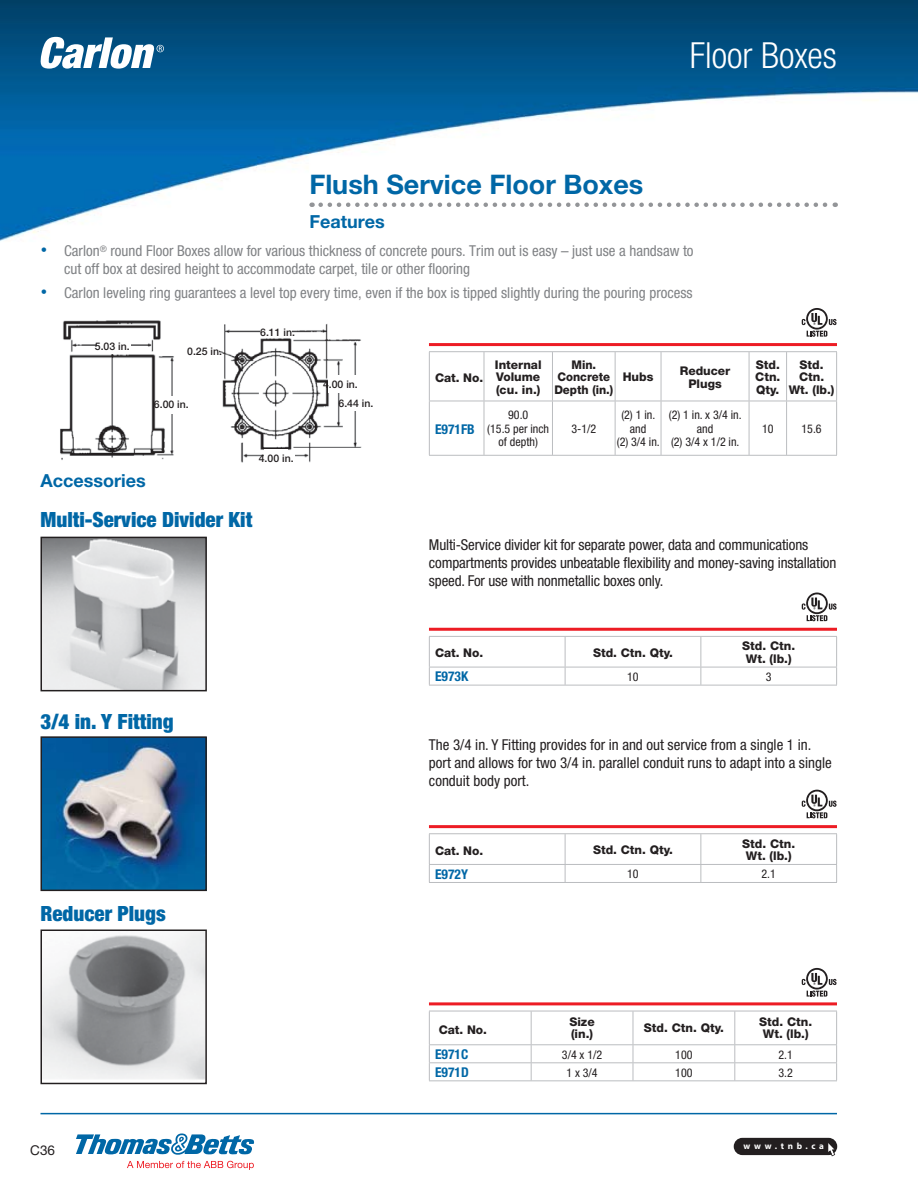
<style>
.page{position:relative;width:918px;height:1188px;background:#fff}
.page>*{position:absolute;margin:0;border:0;box-sizing:border-box;transform-origin:0 0}
.t1{font:300 condensed 36px "Helvetica Neue LT Std";color:#fff}
.t2{font:700 27px "Helvetica Neue LT Std";color:#0067a6}
.t3{font:900 condensed 21px "Helvetica Neue LT Std";color:#0067a6}
.t4{font:700 18px "Helvetica Neue LT Std";color:#0067a6}
.t5{font:condensed 15px/18px "Helvetica Neue LT Std";letter-spacing:-.01em;color:#231f20}
.t6{font:condensed 15px/18px "Helvetica Neue LT Std";color:#808285}
.t7{font:700 condensed 13.5px "Helvetica Neue LT Std";color:#0067a6}
.t8{font:13.5px "Helvetica Neue LT Std";color:#231f20}
.t9{font:800 12px/12.6px "Helvetica Neue LT Std";color:#231f20}
.t10{font:condensed 12px/13.5px "Helvetica Neue LT Std";color:#231f20;text-align:center}
.t11{font:800 12px/12.6px "Helvetica Neue LT Std";color:#231f20;text-align:center;scale:.95 1}
.t12{font:500 10.5px "Helvetica Neue LT Std";color:#231f20}
.t13{font:700 9px "Myriad Pro";letter-spacing:.4em;color:#fff}
.s1{font-family:"Arial";font-stretch:normal;font-size:18px;color:#0067a6}
</style>
<div class="page">
<div style="left:734px;top:1138px;width:103px;height:17px;background:#231f20;border-radius:9px"></div>
<svg style="left:827px;top:1143px;width:8px;height:13px"></svg>
<img style="left:0;top:0;width:918px;height:241px">
<hr style="left:40px;top:1113px;width:797px;height:1px;background:#0067a6">
<img style="left:219px;top:324px;width:143px;height:139px">
<div style="left:260px;top:321px;width:32px;height:16px;background:#fff"></div>
<div style="left:328px;top:375px;width:31px;height:17px;background:#fff"></div>
<div style="left:345px;top:393px;width:18px;height:18px;background:#fff"></div>
<img style="left:60px;top:320px;width:114px;height:140px">
<div style="left:97px;top:337px;width:34px;height:17px;background:#fff"></div>
<div style="left:160px;top:396px;width:34px;height:18px;background:#fff"></div>
<div style="left:264px;top:450px;width:24px;height:15px;background:#fff"></div>
<div style="left:264px;top:452px;width:31px;height:13px;background:#fff"></div>
<img style="left:43px;top:540px;width:161px;height:148px">
<div style="left:40px;top:537px;width:167px;height:154px;border:2px solid #231f20"></div>
<img style="left:43px;top:739px;width:161px;height:149px">
<div style="left:40px;top:736px;width:167px;height:155px;border:2px solid #231f20"></div>
<img style="left:43px;top:933px;width:161px;height:147px">
<div style="left:40px;top:930px;width:167px;height:154px;border:2px solid #231f20"></div>
<svg style="left:127px;top:1161px;width:127px;height:9px"></svg>
<svg style="left:76px;top:1133px;width:178px;height:22px"></svg>
<svg style="left:802px;top:308px;width:35px;height:29px"></svg>
<hr style="left:429px;top:343px;width:408px;height:3px;background:#ed1c24">
<svg style="left:430px;top:352px;width:406px;height:103px"></svg>
<hr style="left:429px;top:352px;width:1px;height:49px;background:#bbbdc0">
<hr style="left:429px;top:351px;width:408px;height:1px;background:#bbbdc0">
<hr style="left:484px;top:352px;width:1px;height:49px;background:#bbbdc0">
<hr style="left:552px;top:352px;width:1px;height:49px;background:#bbbdc0">
<hr style="left:615px;top:352px;width:1px;height:49px;background:#bbbdc0">
<hr style="left:661px;top:352px;width:1px;height:49px;background:#bbbdc0">
<hr style="left:749px;top:352px;width:1px;height:49px;background:#bbbdc0">
<hr style="left:786px;top:352px;width:1px;height:49px;background:#bbbdc0">
<hr style="left:836px;top:352px;width:1px;height:49px;background:#bbbdc0">
<hr style="left:429px;top:401px;width:1px;height:54px;background:#bbbdc0">
<hr style="left:429px;top:401px;width:408px;height:1px;background:#bbbdc0">
<hr style="left:484px;top:401px;width:1px;height:54px;background:#bbbdc0">
<hr style="left:552px;top:401px;width:1px;height:54px;background:#bbbdc0">
<hr style="left:615px;top:401px;width:1px;height:54px;background:#bbbdc0">
<hr style="left:661px;top:401px;width:1px;height:54px;background:#bbbdc0">
<hr style="left:749px;top:401px;width:1px;height:54px;background:#bbbdc0">
<hr style="left:786px;top:401px;width:1px;height:54px;background:#bbbdc0">
<hr style="left:836px;top:401px;width:1px;height:54px;background:#bbbdc0">
<hr style="left:429px;top:455px;width:408px;height:1px;background:#bbbdc0">
<hr style="left:429px;top:628px;width:408px;height:3px;background:#ed1c24">
<svg style="left:429px;top:636px;width:408px;height:49px"></svg>
<hr style="left:429px;top:685px;width:408px;height:1px;background:#bbbdc0">
<hr style="left:429px;top:825px;width:408px;height:3px;background:#ed1c24">
<hr style="left:429px;top:833px;width:408px;height:1px;background:#bbbdc0">
<svg style="left:429px;top:834px;width:408px;height:48px"></svg>
<hr style="left:429px;top:882px;width:408px;height:1px;background:#bbbdc0">
<hr style="left:429px;top:1002px;width:408px;height:3px;background:#ed1c24">
<svg style="left:429px;top:1011px;width:408px;height:69px"></svg>
<hr style="left:429px;top:1080px;width:408px;height:1px;background:#bbbdc0">
<svg style="left:802px;top:593px;width:35px;height:28px"></svg>
<svg style="left:802px;top:790px;width:35px;height:28px"></svg>
<svg style="left:802px;top:968px;width:35px;height:29px"></svg>
<svg style="left:321px;top:203px;width:515px;height:4px"></svg>
<svg style="left:39px;top:37px;width:125px;height:32px"></svg>
<h2 class="t2" style="left:309px;top:175px;width:336px">Flush Service Floor Boxes</h2>
<p class="t4" style="left:309px;top:216px;width:77px">Features</p>
<h1 class="t1" style="left:690px;top:42px;width:149px">Floor Boxes</h1>
<p class="t6" style="left:64px;top:244px;width:631px;text-indent:-23px"><span class="s1">•</span> Carlon<sup>®</sup> round Floor Boxes allow for various thickness of concrete pours. Trim out is easy – just use a handsaw to cut off box at desired height to accommodate carpet, tile or other flooring</p>
<p class="t6" style="left:41px;top:286px;width:653px"><span class="s1">•</span> Carlon leveling ring guarantees a level top every time, even if the box is tipped slightly during the pouring process</p>
<p class="t12" style="left:95px;top:342px;width:36px">5.03 in.</p>
<p class="t12" style="left:187px;top:347px;width:36px">0.25 in.</p>
<p class="t12" style="left:154px;top:400px;width:36px">6.00 in.</p>
<p class="t4" style="left:40px;top:474px;width:107px">Accessories</p>
<p class="t12" style="left:260px;top:329px;width:36px">6.11 in.</p>
<p class="t12" style="left:259px;top:455px;width:36px">4.00 in.</p>
<h3 class="t3" style="left:40px;top:512px;width:213px">Multi-Service Divider Kit</h3>
<p class="t12" style="left:323px;top:381px;width:36px">4.00 in.</p>
<p class="t12" style="left:339px;top:399px;width:36px">6.44 in.</p>
<h3 class="t3" style="left:40px;top:714px;width:135px">3/4 in. Y Fitting</h3>
<h3 class="t3" style="left:40px;top:907px;width:127px">Reducer Plugs</h3>
<p class="t8" style="left:30px;top:1142px;width:26px">C36</p>
<p class="t9" style="left:435px;top:373px;width:50px">Cat. No.</p>
<p class="t9" style="left:495px;top:359px;width:48px;text-align:justify">Internal Volume (cu. in.)</p>
<p class="t11" style="left:554px;top:359px;width:64px">Min.<br>Concrete<br>Depth (in.)</p>
<p class="t9" style="left:623px;top:372px;width:32px">Hubs</p>
<p class="t9" style="left:680px;top:366px;width:52px;text-align:center">Reducer<br>Plugs</p>
<p class="t9" style="left:755px;top:359px;width:27px;text-align:justify">Std.<br>Ctn.<br>Qty.</p>
<p class="t9" style="left:789px;top:359px;width:47px;text-align:center">Std.<br>Ctn.<br>Wt. (lb.)</p>
<p class="t7" style="left:435px;top:424px;width:41px">E971FB</p>
<p class="t10" style="left:487px;top:410px;width:63px">90.0<br>(15.5 per inch of depth)</p>
<p class="t10" style="left:571px;top:423px;width:26px">3-1/2</p>
<p class="t10" style="left:617px;top:410px;width:45px">(2) 1 in. and<br>(2) 3/4 in.</p>
<p class="t10" style="left:669px;top:410px;width:74px">(2) 1 in. x 3/4 in. and<br>(2) 3/4 x 1/2 in.</p>
<p class="t10" style="left:762px;top:423px;width:13px">10</p>
<p class="t10" style="left:802px;top:423px;width:22px">15.6</p>
<p class="t5" style="left:429px;top:538px;width:409px">Multi-Service divider kit for separate power, data and communications compartments provides unbeatable flexibility and money-saving installation speed. For use with nonmetallic boxes only.</p>
<p class="t9" style="left:435px;top:648px;width:50px">Cat. No.</p>
<p class="t9" style="left:593px;top:647px;width:81px">Std. Ctn. Qty.</p>
<p class="t9" style="left:742px;top:641px;width:54px">Std. Ctn.<br>Wt. (lb.)</p>
<p class="t7" style="left:435px;top:672px;width:35px">E973K</p>
<p class="t10" style="left:627px;top:671px;width:13px">10</p>
<p class="t10" style="left:766px;top:671px;width:7px">3</p>
<p class="t5" style="left:429px;top:737px;width:404px">The 3/4 in. Y Fitting provides for in and out service from a single 1 in. port and allows for two 3/4 in. parallel conduit runs to adapt into a single conduit body port.</p>
<p class="t9" style="left:435px;top:845px;width:50px">Cat. No.</p>
<p class="t9" style="left:593px;top:845px;width:81px">Std. Ctn. Qty.</p>
<p class="t9" style="left:742px;top:839px;width:54px">Std. Ctn.<br>Wt. (lb.)</p>
<p class="t7" style="left:435px;top:869px;width:34px">E972Y</p>
<p class="t10" style="left:627px;top:869px;width:13px">10</p>
<p class="t10" style="left:762px;top:869px;width:16px">2.1</p>
<p class="t9" style="left:439px;top:1024px;width:50px">Cat. No.</p>
<p class="t9" style="left:569px;top:1016px;width:27px">Size (in.)</p>
<p class="t9" style="left:644px;top:1023px;width:81px">Std. Ctn. Qty.</p>
<p class="t9" style="left:759px;top:1016px;width:54px">Std. Ctn.<br>Wt. (lb.)</p>
<p class="t7" style="left:435px;top:1050px;width:35px">E971C</p>
<p class="t10" style="left:562px;top:1049px;width:42px">3/4 x 1/2</p>
<p class="t10" style="left:675px;top:1049px;width:19px">100</p>
<p class="t10" style="left:779px;top:1049px;width:16px">2.1</p>
<p class="t7" style="left:435px;top:1068px;width:35px">E971D</p>
<p class="t10" style="left:566px;top:1067px;width:33px">1 x 3/4</p>
<p class="t10" style="left:675px;top:1067px;width:19px">100</p>
<p class="t10" style="left:779px;top:1067px;width:16px">3.2</p>
<p class="t13" style="left:744px;top:1141px;width:82px">www.tnb.ca</p>
</div>
